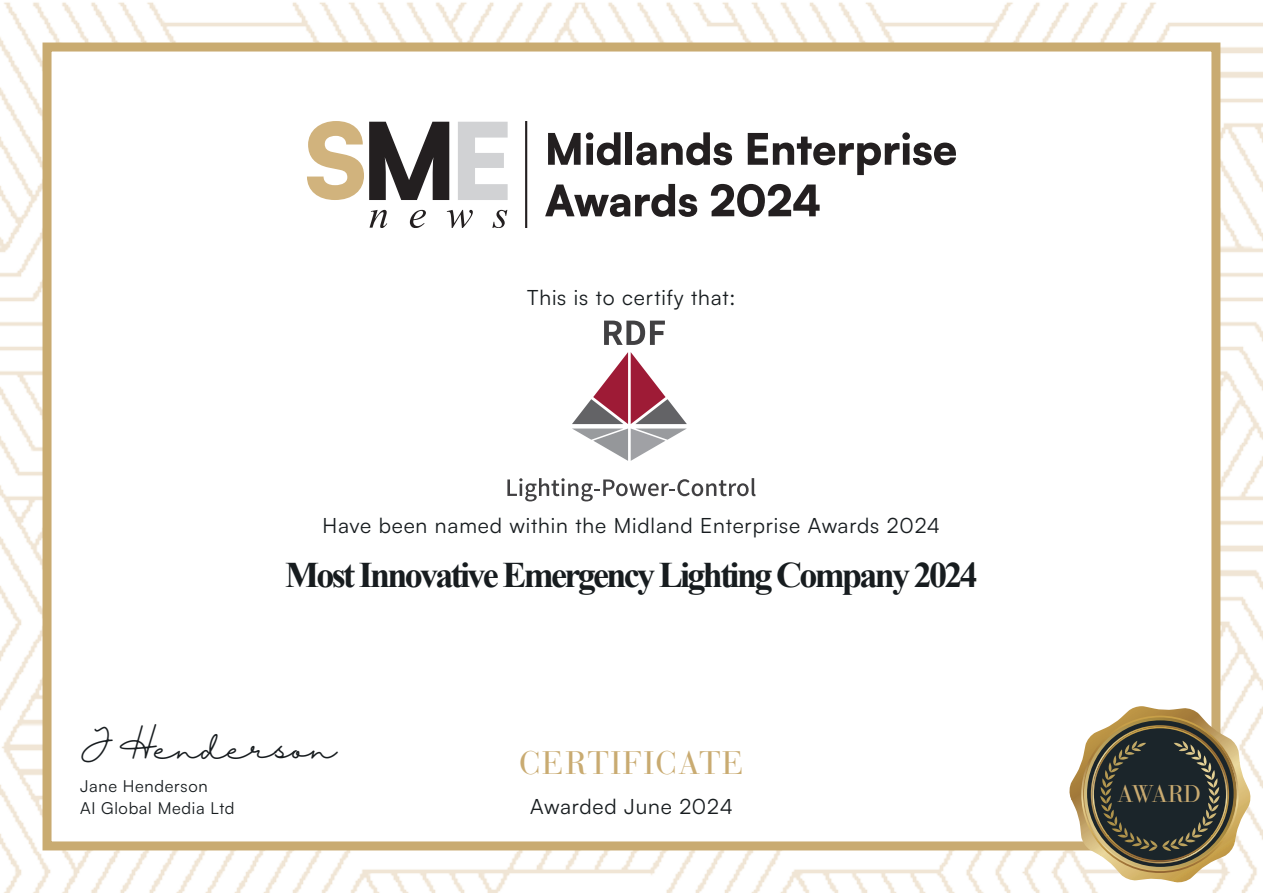
<style>
.page{position:relative;width:1263px;height:893px;background:#fff}
.page>*{position:absolute;margin:0;border:0;box-sizing:border-box;transform-origin:0 0}
.t1{font:700 36px "Times New Roman";letter-spacing:-.075em;color:#171c1f}
.t2{font:32.4px "Bauer Bodoni LT";letter-spacing:.04em;color:#c9ab71}
.t3{font:28.8px "Halimun";color:#171c1f}
.t4{font:24px "Bauer Bodoni LT";letter-spacing:-.045em;color:#caab71}
.t5{font:21px "Satoshi";letter-spacing:.04em;color:#171c1f}
.t6{font:16.5px/22.5px "Satoshi";letter-spacing:.04em;color:#171c1f}
</style>
<div class="page">
<img style="left:0;top:2px;width:1263px;height:891px">
<div style="left:43px;top:43px;width:1177px;height:807px;background:#fff;border:9px solid #c9ab71"></div>
<svg style="left:1069px;top:706px;width:182px;height:177px"></svg>
<svg style="left:307px;top:121px;width:142px;height:79px"></svg>
<svg style="left:458px;top:122px;width:50px;height:78px"></svg>
<svg style="left:369px;top:210px;width:18px;height:17px"></svg>
<svg style="left:410px;top:210px;width:16px;height:17px"></svg>
<svg style="left:447px;top:210px;width:26px;height:17px"></svg>
<svg style="left:492px;top:210px;width:15px;height:17px"></svg>
<hr style="left:525px;top:121px;width:2px;height:106px;background:#231f20">
<svg style="left:548px;top:132px;width:72px;height:33px"></svg>
<div style="left:625px;top:132px;width:7px;height:33px;background:#231f20"></div>
<svg style="left:636px;top:132px;width:96px;height:33px"></svg>
<svg style="left:748px;top:132px;width:208px;height:43px"></svg>
<svg style="left:545px;top:184px;width:152px;height:33px"></svg>
<svg style="left:711px;top:184px;width:109px;height:33px"></svg>
<svg style="left:572px;top:352px;width:115px;height:109px"></svg>
<svg style="left:604px;top:321px;width:61px;height:24px"></svg>
<svg style="left:507px;top:478px;width:248px;height:23px"></svg>
<p class="t5" style="left:527px;top:283px;width:210px">This is to certify that:</p>
<p class="t5" style="left:323px;top:511px;width:619px">Have been named within the Midland Enterprise Awards 2024</p>
<h1 class="t1" style="left:285px;top:548px;width:694px">Most Innovative Emergency Lighting Company 2024</h1>
<h3 class="t3" style="left:80px;top:732px;width:258px">J Henderson</h3>
<p class="t6" style="left:80px;top:774px;width:156px">Jane Henderson<br>AI Global Media Ltd</p>
<h2 class="t2" style="left:519px;top:743px;width:226px">CERTIFICATE</h2>
<p class="t5" style="left:530px;top:793px;width:204px">Awarded June 2024</p>
<p class="t4" style="left:1117px;top:779px;width:85px">AWARD</p>
</div>
